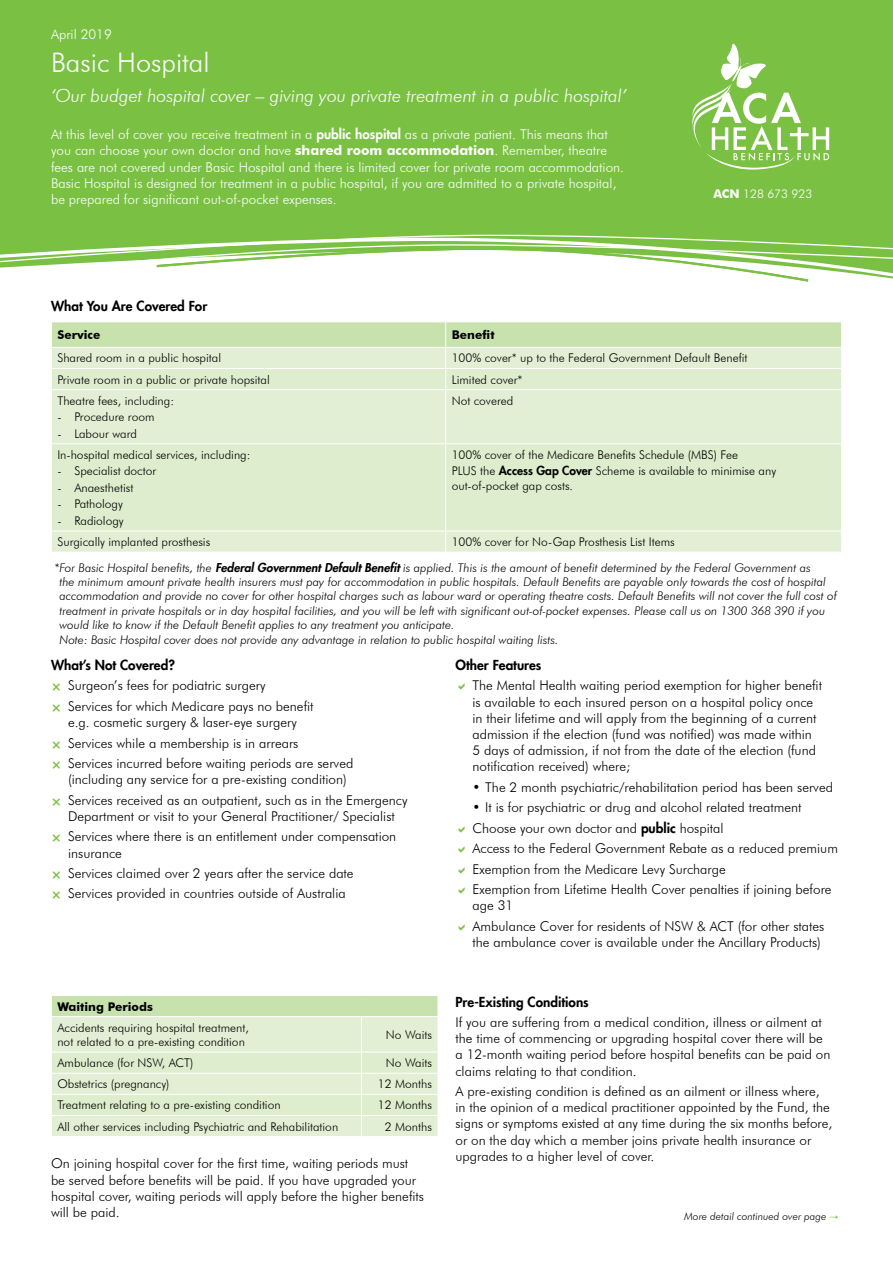
<style>
.page{position:relative;width:893px;height:1263px;background:#fff}
.page>*{position:absolute;margin:0;border:0;box-sizing:border-box;transform-origin:0 0}
.t1{font:300 27px "Futura BT";color:#fff}
.t2{font:italic 300 18px "Futura BT";color:#fff}
.t3{font:300 13.5px/16.2px "Futura BT";color:#000}
.t4{font:300 13.5px/16.2px "Futura BT";color:#fff}
.t5{font:800 13.5px "Futura";color:#000}
.t6{font:italic 300 12px/14.4px "Futura BT";color:#000}
.t7{font:300 12px/16.5px "Futura BT";color:#000}
.t8{font:700 12px "Futura BT";color:#000}
.t9{font:300 12px "Futura BT";color:#fff}
.t10{font:italic 300 10.5px "Futura BT";color:#000}
.s1{font-family:"Futura";font-weight:800}
.s2{font-weight:700}
.s3{font-style:normal}
.s4{color:#7ac143}
</style>
<div class="page">
<div style="left:0;top:0;width:893px;height:233px;background:#7ac143"></div>
<svg style="left:0;top:233px;width:893px;height:49px"></svg>
<div style="left:52px;top:532px;width:789px;height:20px;background:#e2efd4"></div>
<div style="left:52px;top:390px;width:789px;height:141px;background:#ddedcd"></div>
<svg style="left:51px;top:322px;width:791px;height:67px"></svg>
<hr style="left:445px;top:390px;width:1px;height:53px;background:#fff">
<hr style="left:51px;top:443px;width:395px;height:1px;background:#fff">
<hr style="left:446px;top:443px;width:396px;height:1px;background:#fff">
<hr style="left:445px;top:444px;width:1px;height:87px;background:#fff">
<svg style="left:445px;top:531px;width:1px;height:21px"></svg>
<div style="left:51px;top:995px;width:387px;height:21px;background:#c8e2ae"></div>
<div style="left:52px;top:1017px;width:386px;height:35px;background:#e2efd4"></div>
<hr style="left:51px;top:995px;width:310px;height:1px;background:#fff">
<svg style="left:51px;top:996px;width:1px;height:20px"></svg>
<hr style="left:361px;top:995px;width:77px;height:1px;background:#fff">
<hr style="left:361px;top:1017px;width:1px;height:35px;background:#fff">
<div style="left:52px;top:1052px;width:386px;height:84px;background:#e2efd4"></div>
<svg style="left:691px;top:41px;width:138px;height:130px"></svg>
<p class="t4" style="left:51px;top:26px;width:62px">April 2019</p>
<h1 class="t1" style="left:51px;top:46px;width:160px">Basic Hospital</h1>
<h2 class="t2" style="left:51px;top:84px;width:577px">‘Our budget hospital cover – giving you private treatment in a public hospital’</h2>
<p class="t4" style="left:51px;top:126px;width:575px">At this level of cover you receive treatment in a <span class="s1">public hospital</span> as a private patient. This means that you can choose your own doctor and have <span class="s2">shared room accommodation</span>. Remember, theatre fees are not covered under Basic Hospital and there is limited cover for private room accommodation.<br>Basic Hospital is designed for treatment in a public hospital, if you are admitted to a private hospital, be prepared for significant out-of-pocket expenses.</p>
<p class="t9" style="left:713px;top:187px;width:100px"><span class="s2">ACN</span> 128 673 923</p>
<p class="t5" style="left:51px;top:297px;width:158px">What You Are Covered For</p>
<p class="t8" style="left:57px;top:328px;width:45px">Service</p>
<p class="t8" style="left:452px;top:328px;width:44px">Benefit</p>
<p class="t7" style="left:57px;top:350px;width:165px">Shared room in a public hospital</p>
<p class="t7" style="left:452px;top:350px;width:297px">100% cover* up to the Federal Government Default Benefit</p>
<p class="t7" style="left:57px;top:371px;width:214px">Private room in a public or private hopsital</p>
<p class="t7" style="left:452px;top:371px;width:72px">Limited cover*</p>
<p class="t7" style="left:57px;top:392px;width:118px">Theatre fees, including:</p>
<p class="t7" style="left:57px;top:409px;width:99px">- Procedure room</p>
<p class="t7" style="left:57px;top:425px;width:81px">- Labour ward</p>
<p class="t7" style="left:452px;top:392px;width:63px">Not covered</p>
<p class="t7" style="left:57px;top:446px;width:195px">In-hospital medical services, including:</p>
<p class="t7" style="left:57px;top:463px;width:100px">- Specialist doctor</p>
<p class="t7" style="left:57px;top:479px;width:77px">- Anaesthetist</p>
<p class="t7" style="left:57px;top:496px;width:67px">- Pathology</p>
<p class="t7" style="left:57px;top:512px;width:68px">- Radiology</p>
<p class="t7" style="left:452px;top:446px;width:326px">100% cover of the Medicare Benefits Schedule (MBS) Fee<br>PLUS the <span class="s1">Access Gap Cover</span> Scheme is available to minimise any</p>
<p class="t7" style="left:452px;top:477px;width:123px">out-of-pocket gap costs.</p>
<p class="t6" style="left:54px;top:529px;width:758px;line-height:25.3px;text-indent:397px"><span class="s3">100% cover for No-Gap Prosthesis List Items<br></span>*For Basic Hospital benefits, the <span class="s1">Federal Government Default Benefit</span> is applied. This is the amount of benefit determined by the Federal Government as</p>
<p class="t6" style="left:60px;top:574px;width:779px">the minimum amount private health insurers must pay for accommodation in public hospitals. Default Benefits are payable only towards the cost of hospital accommodation and provide no cover for other hospital charges such as labour ward or operating theatre costs. Default Benefits will not cover the full cost of treatment in private hospitals or in day hospital facilities, and you will be left with significant out-of-pocket expenses. Please call us on 1300 368 390 if you would like to know if the Default Benefit applies to any treatment you anticipate.<br>Note: Basic Hospital cover does not provide any advantage in relation to public hospital waiting lists.</p>
<p class="t5" style="left:51px;top:656px;width:125px">What’s Not Covered?</p>
<p class="t3" style="left:68px;top:675px;width:247px;line-height:20.4px">Surgeon’s fees for podiatric surgery<br>Services for which Medicare pays no benefit</p>
<p class="t3" style="left:68px;top:712px;width:287px;line-height:20.4px">e.g. cosmetic surgery &amp; laser-eye surgery<br>Services while a membership is in arrears<br>Services incurred before waiting periods are served</p>
<p class="t3" style="left:68px;top:769px;width:341px;line-height:20.4px">(including any service for a pre-existing condition)<br>Services received as an outpatient, such as in the Emergency</p>
<p class="t3" style="left:68px;top:806px;width:330px;line-height:20.4px">Department or visit to your General Practitioner/ Specialist<br>Services where there is an entitlement under compensation</p>
<p class="t3" style="left:68px;top:842px;width:287px;line-height:20.4px">insurance<br>Services claimed over 2 years after the service date<br>Services provided in countries outside of Australia</p>
<p class="t7" style="left:57px;top:533px;width:154px">Surgically implanted prosthesis</p>
<p class="t5" style="left:455px;top:656px;width:87px">Other Features</p>
<p class="t3" style="left:472px;top:677px;width:351px">The Mental Health waiting period exemption for higher benefit is available to each insured person on a hospital policy once in their lifetime and will apply from the beginning of a current admission if the election (fund was notified) was made within 5 days of admission, if not from the date of the election (fund notification received) where;</p>
<p class="t3" style="left:472px;top:779px;width:362px">• The 2 month psychiatric/rehabilitation period has been served</p>
<p class="t3" style="left:472px;top:797px;width:367px;line-height:20.4px">• It is for psychiatric or drug and alcohol related treatment Choose your own doctor and <span class="s1">public</span> hospital<br>Access to the Federal Government Rebate as a reduced premium Exemption from the Medicare Levy Surcharge<br>Exemption from Lifetime Health Cover penalties if joining before</p>
<p class="t3" style="left:472px;top:895px;width:353px;line-height:20.4px">age 31<br>Ambulance Cover for residents of NSW &amp; ACT (for other states</p>
<p class="t3" style="left:472px;top:934px;width:350px">the ambulance cover is available under the Ancillary Products)</p>
<p class="t8" style="left:57px;top:999px;width:97px">Waiting Periods</p>
<p class="t7" style="left:57px;top:1020px;width:193px;line-height:14.4px">Accidents requiring hospital treatment, not related to a pre-existing condition</p>
<p class="t7" style="left:386px;top:1026px;width:48px">No Waits</p>
<p class="t7" style="left:57px;top:1054px;width:138px">Ambulance (for NSW, ACT)</p>
<p class="t7" style="left:386px;top:1054px;width:48px">No Waits</p>
<p class="t7" style="left:57px;top:1076px;width:114px">Obstetrics (pregnancy)</p>
<p class="t7" style="left:378px;top:1076px;width:56px">12 Months</p>
<p class="t7" style="left:57px;top:1097px;width:225px">Treatment relating to a pre-existing condition</p>
<p class="t7" style="left:378px;top:1097px;width:56px">12 Months</p>
<p class="t7" style="left:57px;top:1118px;width:282px">All other services including Psychiatric and Rehabilitation</p>
<p class="t7" style="left:385px;top:1118px;width:49px">2 Months</p>
<p class="t3" style="left:51px;top:1155px;width:375px">On joining hospital cover for the first time, waiting periods must be served before benefits will be paid. If you have upgraded your hospital cover, waiting periods will apply before the higher benefits will be paid.</p>
<p class="t5" style="left:455px;top:992px;width:135px">Pre-Existing Conditions</p>
<p class="t3" style="left:455px;top:1014px;width:377px">If you are suffering from a medical condition, illness or ailment at the time of commencing or upgrading hospital cover there will be a 12-month waiting period before hospital benefits can be paid on claims relating to that condition.</p>
<p class="t3" style="left:455px;top:1083px;width:378px">A pre-existing condition is defined as an ailment or illness where, in the opinion of a medical practitioner appointed by the Fund, the signs or symptoms existed at any time during the six months before, or on the day which a member joins private health insurance or upgrades to a higher level of cover.</p>
<p class="t10" style="left:684px;top:1210px;width:153px">More detail continued over page <span class="s4">✔</span></p>
</div>
